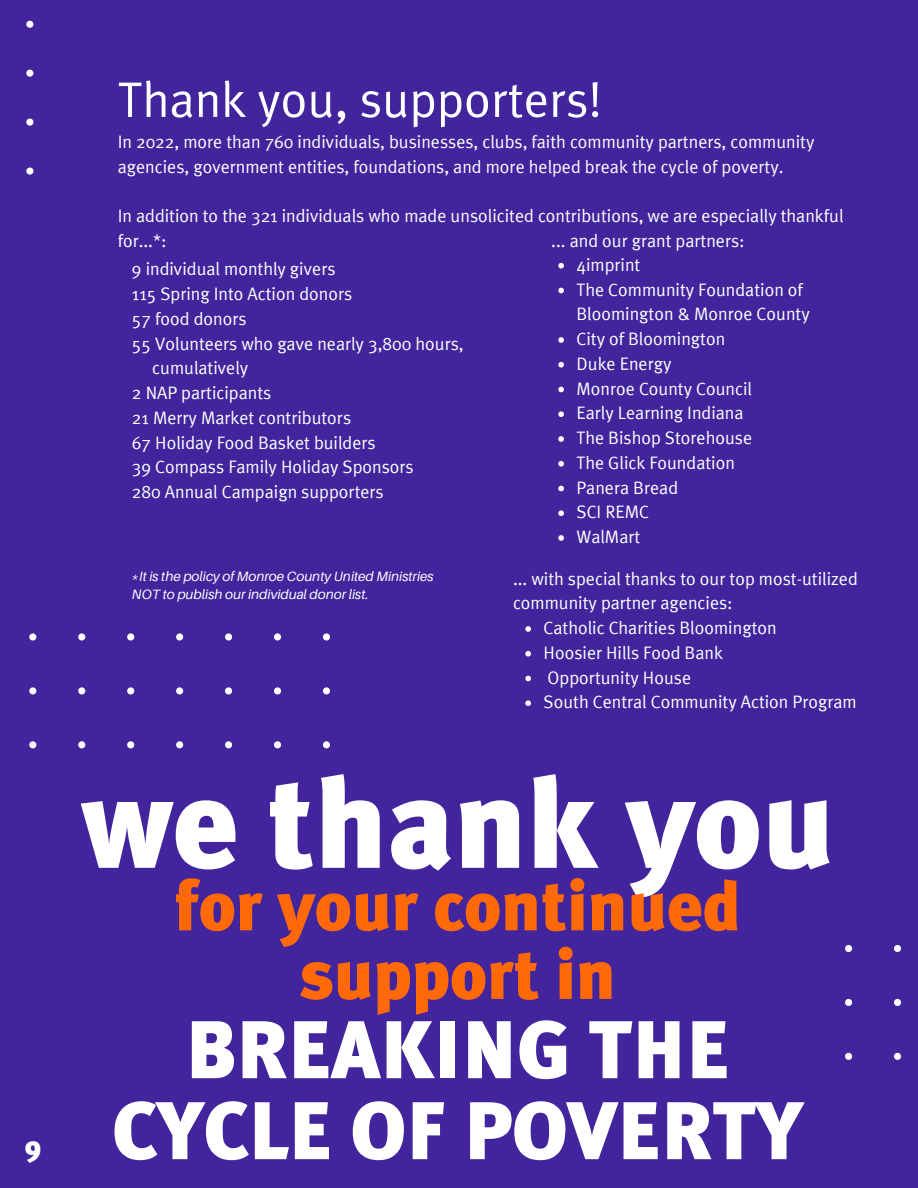
<style>
.page{position:relative;width:918px;height:1188px;background:#42249d}
.page>*{position:absolute;margin:0;border:0;box-sizing:border-box;transform-origin:0 0}
.t1{font:900 127.5px "Meta Plus";color:#fff}
.t2{font:900 81.75px/81px "Meta Plus";color:#fff;text-align:center}
.t3{font:900 69.75px/68.7px "Meta Plus";color:#ff6908;text-align:center}
.t4{font:49.95px "Meta Plus";color:#fff}
.t5{font:900 29.25px "Meta Plus";color:#fff}
.t6{font:18px/24.8px "Meta Plus";color:#fff}
.t7{font:italic 13.5px/18px "Aileron";color:#fff}
</style>
<div class="page">
<svg style="left:558px;top:263px;width:6px;height:6px"></svg>
<svg style="left:558px;top:288px;width:6px;height:5px"></svg>
<svg style="left:558px;top:337px;width:6px;height:6px"></svg>
<svg style="left:558px;top:362px;width:6px;height:6px"></svg>
<svg style="left:558px;top:387px;width:6px;height:5px"></svg>
<svg style="left:558px;top:411px;width:6px;height:6px"></svg>
<svg style="left:558px;top:436px;width:6px;height:6px"></svg>
<svg style="left:558px;top:461px;width:6px;height:6px"></svg>
<svg style="left:558px;top:486px;width:6px;height:5px"></svg>
<svg style="left:558px;top:510px;width:6px;height:6px"></svg>
<svg style="left:558px;top:535px;width:6px;height:6px"></svg>
<svg style="left:525px;top:626px;width:6px;height:6px"></svg>
<svg style="left:525px;top:651px;width:6px;height:6px"></svg>
<svg style="left:525px;top:676px;width:6px;height:5px"></svg>
<svg style="left:525px;top:700px;width:6px;height:6px"></svg>
<svg style="left:323px;top:633px;width:7px;height:8px"></svg>
<svg style="left:323px;top:687px;width:7px;height:7px"></svg>
<svg style="left:323px;top:741px;width:7px;height:7px"></svg>
<svg style="left:274px;top:633px;width:7px;height:8px"></svg>
<svg style="left:274px;top:687px;width:7px;height:7px"></svg>
<svg style="left:274px;top:741px;width:7px;height:7px"></svg>
<svg style="left:225px;top:633px;width:7px;height:8px"></svg>
<svg style="left:225px;top:687px;width:7px;height:7px"></svg>
<svg style="left:225px;top:741px;width:7px;height:7px"></svg>
<svg style="left:176px;top:633px;width:7px;height:8px"></svg>
<svg style="left:176px;top:687px;width:7px;height:7px"></svg>
<svg style="left:176px;top:741px;width:7px;height:7px"></svg>
<svg style="left:127px;top:633px;width:7px;height:8px"></svg>
<svg style="left:127px;top:687px;width:7px;height:7px"></svg>
<svg style="left:127px;top:741px;width:7px;height:7px"></svg>
<svg style="left:78px;top:633px;width:7px;height:8px"></svg>
<svg style="left:78px;top:687px;width:7px;height:7px"></svg>
<svg style="left:78px;top:741px;width:7px;height:7px"></svg>
<svg style="left:29px;top:633px;width:7px;height:8px"></svg>
<svg style="left:29px;top:687px;width:7px;height:7px"></svg>
<svg style="left:29px;top:741px;width:7px;height:7px"></svg>
<svg style="left:894px;top:945px;width:7px;height:7px"></svg>
<svg style="left:894px;top:999px;width:7px;height:7px"></svg>
<svg style="left:894px;top:1053px;width:7px;height:7px"></svg>
<svg style="left:845px;top:945px;width:7px;height:7px"></svg>
<svg style="left:845px;top:999px;width:7px;height:7px"></svg>
<svg style="left:845px;top:1053px;width:7px;height:7px"></svg>
<svg style="left:26px;top:21px;width:7px;height:7px"></svg>
<svg style="left:26px;top:70px;width:7px;height:7px"></svg>
<svg style="left:26px;top:119px;width:7px;height:7px"></svg>
<svg style="left:26px;top:168px;width:7px;height:7px"></svg>
<p class="t5" style="left:24px;top:1135px;width:18px">9</p>
<p class="t4" style="left:118px;top:71px;width:486px">Thank you, supporters!</p>
<p class="t6" style="left:118px;top:129px;width:698px">In 2022, more than 760 individuals, businesses, clubs, faith community partners, community agencies, government entities, foundations, and more helped break the cycle of poverty.</p>
<p class="t6" style="left:118px;top:203px;width:727px">In addition to the 321 individuals who made unsolicited contributions, we are especially thankful for...*:</p>
<p class="t6" style="left:551px;top:228px;width:195px">... and our grant partners:</p>
<p class="t6" style="left:132px;top:256px;width:205px">9 individual monthly givers</p>
<p class="t6" style="left:132px;top:281px;width:222px">115 Spring Into Action donors</p>
<p class="t6" style="left:132px;top:306px;width:116px">57 food donors</p>
<p class="t6" style="left:132px;top:331px;width:333px">55 Volunteers who gave nearly 3,800 hours,</p>
<p class="t6" style="left:152px;top:355px;width:98px">cumulatively</p>
<p class="t6" style="left:132px;top:380px;width:141px">2 NAP participants</p>
<p class="t6" style="left:132px;top:405px;width:221px">21 Merry Market contributors</p>
<p class="t6" style="left:132px;top:430px;width:245px">67 Holiday Food Basket builders</p>
<p class="t6" style="left:132px;top:454px;width:283px">39 Compass Family Holiday Sponsors</p>
<p class="t6" style="left:132px;top:479px;width:253px">280 Annual Campaign supporters</p>
<p class="t7" style="left:132px;top:567px;width:303px">*It is the policy of Monroe County United Ministries<br>NOT to publish our individual donor list.</p>
<p class="t6" style="left:577px;top:252px;width:65px">4imprint</p>
<p class="t6" style="left:577px;top:277px;width:235px">The Community Foundation of<br>Bloomington &amp; Monroe County</p>
<p class="t6" style="left:577px;top:326px;width:150px">City of Bloomington</p>
<p class="t6" style="left:577px;top:351px;width:96px">Duke Energy</p>
<p class="t6" style="left:577px;top:376px;width:177px">Monroe County Council</p>
<p class="t6" style="left:577px;top:400px;width:169px">Early Learning Indiana</p>
<p class="t6" style="left:577px;top:425px;width:177px">The Bishop Storehouse</p>
<p class="t6" style="left:577px;top:450px;width:160px">The Glick Foundation</p>
<p class="t6" style="left:577px;top:475px;width:103px">Panera Bread</p>
<p class="t6" style="left:577px;top:499px;width:74px">SCI REMC</p>
<p class="t6" style="left:577px;top:524px;width:65px">WalMart</p>
<p class="t6" style="left:513px;top:566px;width:346px">... with special thanks to our top most-utilized community partner agencies:</p>
<p class="t6" style="left:544px;top:615px;width:235px">Catholic Charities Bloomington</p>
<p class="t6" style="left:544px;top:640px;width:181px">Hoosier Hills Food Bank</p>
<p class="t6" style="left:548px;top:665px;width:145px">Opportunity House</p>
<p class="t6" style="left:544px;top:689px;width:315px">South Central Community Action Program</p>
<p class="t1" style="left:81px;top:772px;width:755px">we thank you</p>
<p class="t3" style="left:174px;top:876px;width:568px">for your continued support in</p>
<p class="t2" style="left:112px;top:1014px;width:692px">BREAKING THE<br>CYCLE OF POVERTY</p>
</div>
